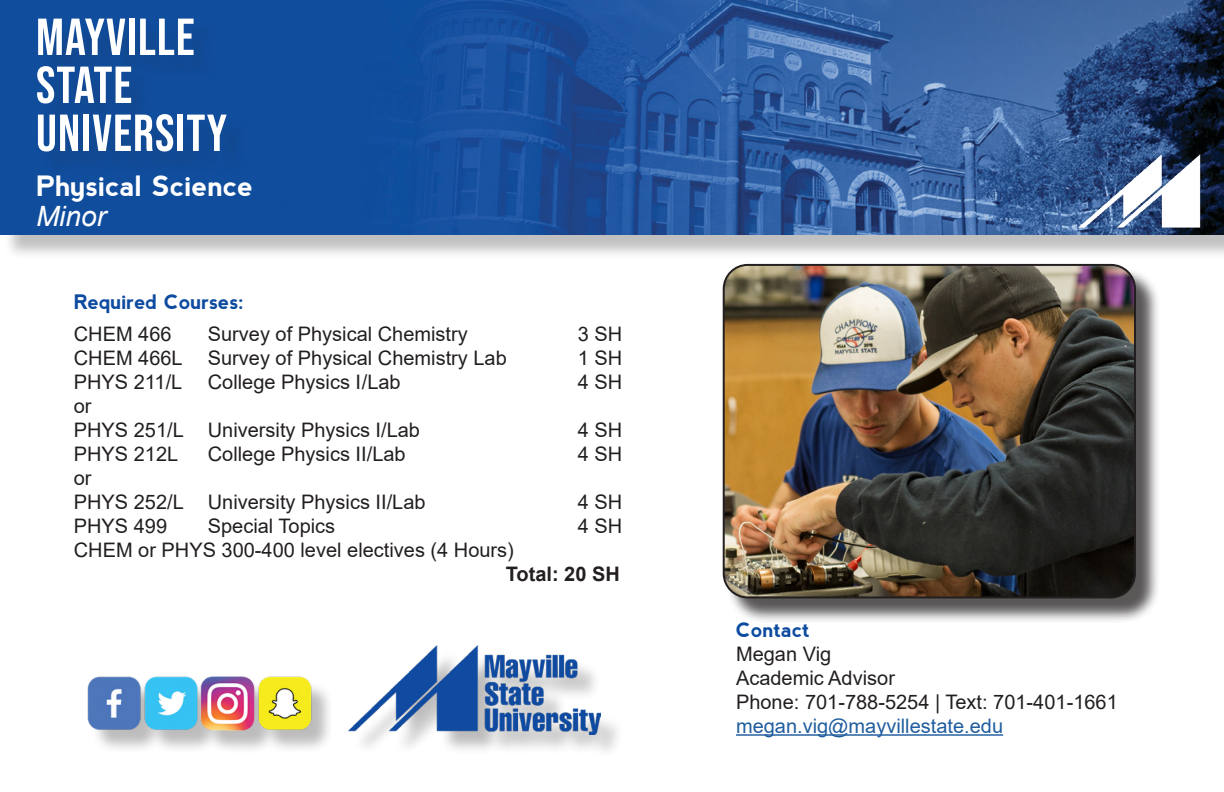
<style>
.page{position:relative;width:1224px;height:792px;background:#fff}
.page>*{position:absolute;margin:0;border:0;box-sizing:border-box;transform-origin:0 0}
.t1{font:52px "Bebas Neue";letter-spacing:.02em;color:#fff}
.t2{font:700 28px "nevis";color:#fff}
.t3{font:italic 28px "Arial";color:#fff}
.t4{font:20px "Arial";color:#231f20}
.t5{font:20px "Arial";color:#215e9f}
.t6{font:700 20px "nevis";color:#0d4ba0}
.t7{font:700 20px "Arial";color:#231f20}
</style>
<div class="page">
<div style="left:726px;top:267px;width:435px;height:356px;background:#231f20;opacity:.75"></div>
<img style="left:724px;top:265px;width:411px;height:332px">
<div style="left:723px;top:264px;width:413px;height:334px;border:2px solid #231f20;border-radius:24px"></div>
<div style="left:3px;top:4px;width:1221px;height:256px;background:#231f20;opacity:.28"></div>
<img style="left:0;top:0;width:1224px;height:235px">
<div style="left:41px;top:22px;width:209px;height:154px;background:#104b98"></div>
<img style="left:1078px;top:154px;width:126px;height:76px">
<hr style="left:736px;top:734px;width:267px;height:2px;background:#215e9f">
<div style="left:91px;top:681px;width:239px;height:74px;background:#231f20;opacity:.3"></div>
<img style="left:87px;top:676px;width:239px;height:77px">
<div style="left:353px;top:649px;width:271px;height:109px;background:#231f20;opacity:.3"></div>
<img style="left:348px;top:645px;width:253px;height:89px">
<p class="t1" style="left:36px;top:8px;width:160px">MAYVILLE</p>
<p class="t1" style="left:36px;top:56px;width:98px">STATE</p>
<p class="t1" style="left:36px;top:104px;width:193px">UNIVERSITY</p>
<p class="t2" style="left:36px;top:170px;width:219px">Physical Science</p>
<p class="t3" style="left:36px;top:198px;width:72px">Minor</p>
<p class="t6" style="left:74px;top:290px;width:172px">Required Courses:</p>
<p class="t4" style="left:74px;top:320px;width:99px">CHEM 466</p>
<p class="t4" style="left:208px;top:320px;width:262px">Survey of Physical Chemistry</p>
<p class="t4" style="left:578px;top:320px;width:46px">3 SH</p>
<p class="t4" style="left:74px;top:344px;width:110px">CHEM 466L</p>
<p class="t4" style="left:208px;top:344px;width:300px">Survey of Physical Chemistry Lab</p>
<p class="t4" style="left:578px;top:344px;width:46px">1 SH</p>
<p class="t4" style="left:74px;top:368px;width:110px">PHYS 211/L</p>
<p class="t4" style="left:208px;top:368px;width:194px">College Physics I/Lab</p>
<p class="t4" style="left:578px;top:368px;width:46px">4 SH</p>
<p class="t4" style="left:74px;top:392px;width:19px">or</p>
<p class="t4" style="left:74px;top:416px;width:348px">PHYS 251/L University Physics I/Lab</p>
<p class="t4" style="left:578px;top:416px;width:46px">4 SH</p>
<p class="t4" style="left:74px;top:440px;width:106px">PHYS 212L</p>
<p class="t4" style="left:208px;top:440px;width:199px">College Physics II/Lab</p>
<p class="t4" style="left:578px;top:440px;width:46px">4 SH</p>
<p class="t4" style="left:74px;top:464px;width:19px">or</p>
<p class="t4" style="left:74px;top:488px;width:353px">PHYS 252/L University Physics II/Lab</p>
<p class="t4" style="left:578px;top:488px;width:46px">4 SH</p>
<p class="t4" style="left:74px;top:512px;width:95px">PHYS 499</p>
<p class="t4" style="left:208px;top:512px;width:129px">Special Topics</p>
<p class="t4" style="left:578px;top:512px;width:46px">4 SH</p>
<p class="t4" style="left:74px;top:536px;width:442px">CHEM or PHYS 300-400 level electives (4 Hours)</p>
<p class="t7" style="left:506px;top:560px;width:116px">Total: 20 SH</p>
<p class="t6" style="left:736px;top:618px;width:75px">Contact</p>
<p class="t4" style="left:736px;top:640px;width:97px">Megan Vig</p>
<p class="t4" style="left:736px;top:664px;width:160px">Academic Advisor</p>
<p class="t4" style="left:736px;top:688px;width:383px">Phone: 701-788-5254 | Text: 701-401-1661</p>
<p class="t5" style="left:736px;top:712px;width:269px">megan.vig@mayvillestate.edu</p>
</div>
